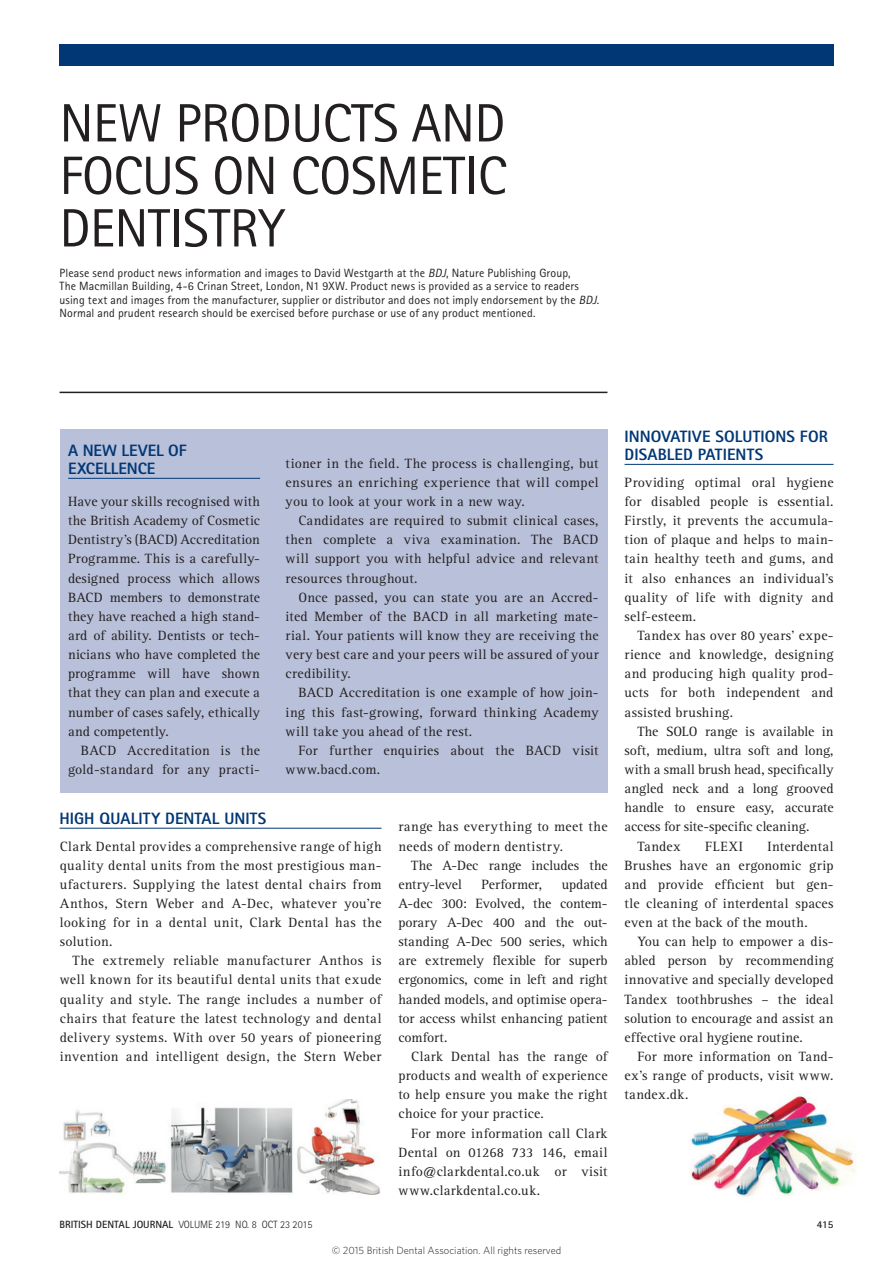
<style>
.page{position:relative;width:893px;height:1263px;background:#fff}
.page>*{position:absolute;margin:0;border:0;box-sizing:border-box;transform-origin:0 0}
.t1{font:54px/52.5px "Rotis Sans Serif Std";letter-spacing:-.01em;color:#231f20;text-align:justify}
._1_BDJ_trade_heading{font:800 16.5px/18px "Rotis Sans Serif Std";color:#013775}
._1_BDJ_body{font:13.95px/19.2px "Rotis Serif Std";letter-spacing:.02em;color:#231f20;text-align:justify}
._1_BDJ_body_fullout{font:13.95px/19.2px "Rotis Serif Std";letter-spacing:.02em;color:#231f20;text-align:justify}
._1_BDJ_body-2{font:13.95px "Rotis Serif Std";letter-spacing:-.005em;color:#231f20}
._1_BDJ_in_brief{font:12px/13.5px "Rotis Sans Serif Std";letter-spacing:.01em;color:#231f20}
.t2{font:300 10.5px "Whitney";color:#231f20}
.t3{font:300 10.5px "Rotis Sans Serif Std";color:#231f20}
.t4{font:700 10.5px "Rotis Sans Serif Std";color:#231f20}
.s1{font-style:italic}
.s2{font-weight:700}
</style>
<div class="page">
<div style="left:59px;top:44px;width:774px;height:22px;background:#013775"></div>
<hr style="left:60px;top:392px;width:547px;height:1px;background:#231f20">
<div style="left:60px;top:429px;width:547px;height:364px;background:#b9c0d9"></div>
<hr style="left:625px;top:464px;width:208px;height:1px;background:#013775">
<img style="left:691px;top:1096px;width:164px;height:101px">
<hr style="left:60px;top:828px;width:321px;height:1px;background:#013775">
<img style="left:60px;top:1099px;width:321px;height:96px">
<hr style="left:68px;top:478px;width:192px;height:1px;background:#013775">
<p class="t1" style="left:60px;top:97px;width:449px">NEW PRODUCTS AND FOCUS ON COSMETIC DENTISTRY</p>
<p class="_1_BDJ_in_brief" style="left:60px;top:266px;width:541px">Please send product news information and images to David Westgarth at the <span class="s1">BDJ</span>, Nature Publishing Group,<br>The Macmillan Building, 4-6 Crinan Street, London, N1 9XW. Product news is provided as a service to readers using text and images from the manufacturer, supplier or distributor and does not imply endorsement by the <span class="s1">BDJ</span>.<br>Normal and prudent research should be exercised before purchase or use of any product mentioned.</p>
<p class="_1_BDJ_trade_heading" style="left:68px;top:441px;width:120px">A NEW LEVEL OF<br>EXCELLENCE</p>
<p class="_1_BDJ_body_fullout" style="left:68px;top:492px;width:193px">Have your skills recognised with the British Academy of Cosmetic Dentistry’s (BACD) Accreditation Programme. This is a carefully&shy;designed process which allows BACD members to demonstrate they have reached a high stand&shy;ard of ability. Dentists or tech&shy;nicians who have completed the programme will have shown that they can plan and execute a number of cases safely, ethically and competently.</p>
<p class="_1_BDJ_body" style="left:68px;top:741px;width:193px;text-align:right">BACD Accreditation is the gold-standard for any practi-</p>
<p class="_1_BDJ_body" style="left:286px;top:454px;width:315px">tioner in the field. The process is challenging, but ensures an enriching experience that will compel you to look at your work in a new way.</p>
<p class="_1_BDJ_body" style="left:286px;top:511px;width:314px;text-indent:13px">Candidates are required to submit clinical cases, then complete a viva examination. The BACD will support you with helpful advice and relevant resources throughout.</p>
<p class="_1_BDJ_body" style="left:286px;top:588px;width:314px;text-indent:13px">Once passed, you can state you are an Accred&shy;ited Member of the BACD in all marketing mate&shy;rial. Your patients will know they are receiving the very best care and your peers will be assured of your credibility.</p>
<p class="_1_BDJ_body" style="left:286px;top:684px;width:314px;text-indent:13px">BACD Accreditation is one example of how join&shy;ing this fast-growing, forward thinking Academy will take you ahead of the rest.</p>
<p class="_1_BDJ_body" style="left:286px;top:741px;width:314px;text-indent:13px">For further enquiries about the BACD visit www.bacd.com.</p>
<p class="_1_BDJ_trade_heading" style="left:60px;top:809px;width:208px">HIGH QUALITY DENTAL UNITS</p>
<p class="_1_BDJ_body_fullout" style="left:60px;top:837px;width:323px">Clark Dental provides a comprehensive range of high quality dental units from the most prestigious man&shy;ufacturers. Supplying the latest dental chairs from Anthos, Stern Weber and A-Dec, whatever you’re looking for in a dental unit, Clark Dental has the solution.</p>
<p class="_1_BDJ_body" style="left:60px;top:951px;width:323px;text-indent:13px">The extremely reliable manufacturer Anthos is well known for its beautiful dental units that exude quality and style. The range includes a number of chairs that feature the latest technology and dental delivery systems. With over 50 years of pioneering invention and intelligent design, the Stern Weber</p>
<p class="_1_BDJ_body" style="left:398px;top:817px;width:211px">range has everything to meet the needs of modern dentistry.</p>
<p class="_1_BDJ_body" style="left:398px;top:856px;width:211px;text-indent:13px">The A-Dec range includes the entry-level</p>
<p class="_1_BDJ_body" style="left:398px;top:875px;width:211px;text-indent:163px">updated A-dec 300: Evolved, the contem&shy;porary A-Dec 400 and the out&shy;standing A-Dec 500 series, which are extremely flexible for superb ergonomics, come in left and right handed models, and optimise opera&shy;tor access whilst enhancing patient comfort.</p>
<p class="_1_BDJ_body" style="left:398px;top:1047px;width:211px;text-indent:13px">Clark Dental has the range of products and wealth of experience to help ensure you make the right choice for your practice.</p>
<p class="_1_BDJ_body" style="left:398px;top:1124px;width:211px;text-indent:13px">For more information call Clark Dental on 01268 733 146, email info@clarkdental.co.uk or visit www.clarkdental.co.uk.</p>
<p class="_1_BDJ_body-2" style="left:482px;top:876px;width:62px">Performer,</p>
<p class="_1_BDJ_trade_heading" style="left:625px;top:427px;width:205px">INNOVATIVE SOLUTIONS FOR<br>DISABLED PATIENTS</p>
<p class="_1_BDJ_body_fullout" style="left:625px;top:473px;width:210px">Providing optimal oral hygiene for disabled people is essential.<br>Firstly, it prevents the accumula&shy;tion of plaque and helps to main&shy;tain healthy teeth and gums, and it also enhances an individual’s quality of life with dignity and self-esteem.</p>
<p class="_1_BDJ_body" style="left:625px;top:626px;width:210px;text-indent:13px">Tandex has over 80 years’ expe&shy;rience and knowledge, designing and producing high quality prod&shy;ucts for both independent and assisted brushing.</p>
<p class="_1_BDJ_body" style="left:625px;top:722px;width:210px;text-indent:13px">The SOLO range is available in soft, medium, ultra soft and long, with a small brush head, specifically angled neck and a long grooved handle to ensure easy, accurate access for site-specific cleaning.</p>
<p class="_1_BDJ_body" style="left:637px;top:837px;width:45px">Tandex</p>
<p class="_1_BDJ_body" style="left:705px;top:837px;width:39px">FLEXI</p>
<p class="_1_BDJ_body" style="left:625px;top:837px;width:210px;text-indent:143px">Interdental Brushes have an ergonomic grip and provide efficient but gen&shy;tle cleaning of interdental spaces even at the back of the mouth.</p>
<p class="_1_BDJ_body" style="left:625px;top:932px;width:210px;text-indent:13px">You can help to empower a dis&shy;abled person by recommending innovative and specially developed Tandex toothbrushes – the ideal solution to encourage and assist an effective oral hygiene routine.</p>
<p class="_1_BDJ_body" style="left:625px;top:1047px;width:210px;text-indent:13px">For more information on Tand&shy;ex’s range of products, visit www. tandex.dk.</p>
<p class="t3" style="left:60px;top:1218px;width:254px"><span class="s2">BRITISH DENTAL JOURNAL</span> VOLUME 219 NO. 8 OCT 23 2015</p>
<p class="t4" style="left:817px;top:1217px;width:18px">415</p>
<p class="t2" style="left:332px;top:1243px;width:231px">© 2015 British Dental Association. All rights reserved</p>
</div>
